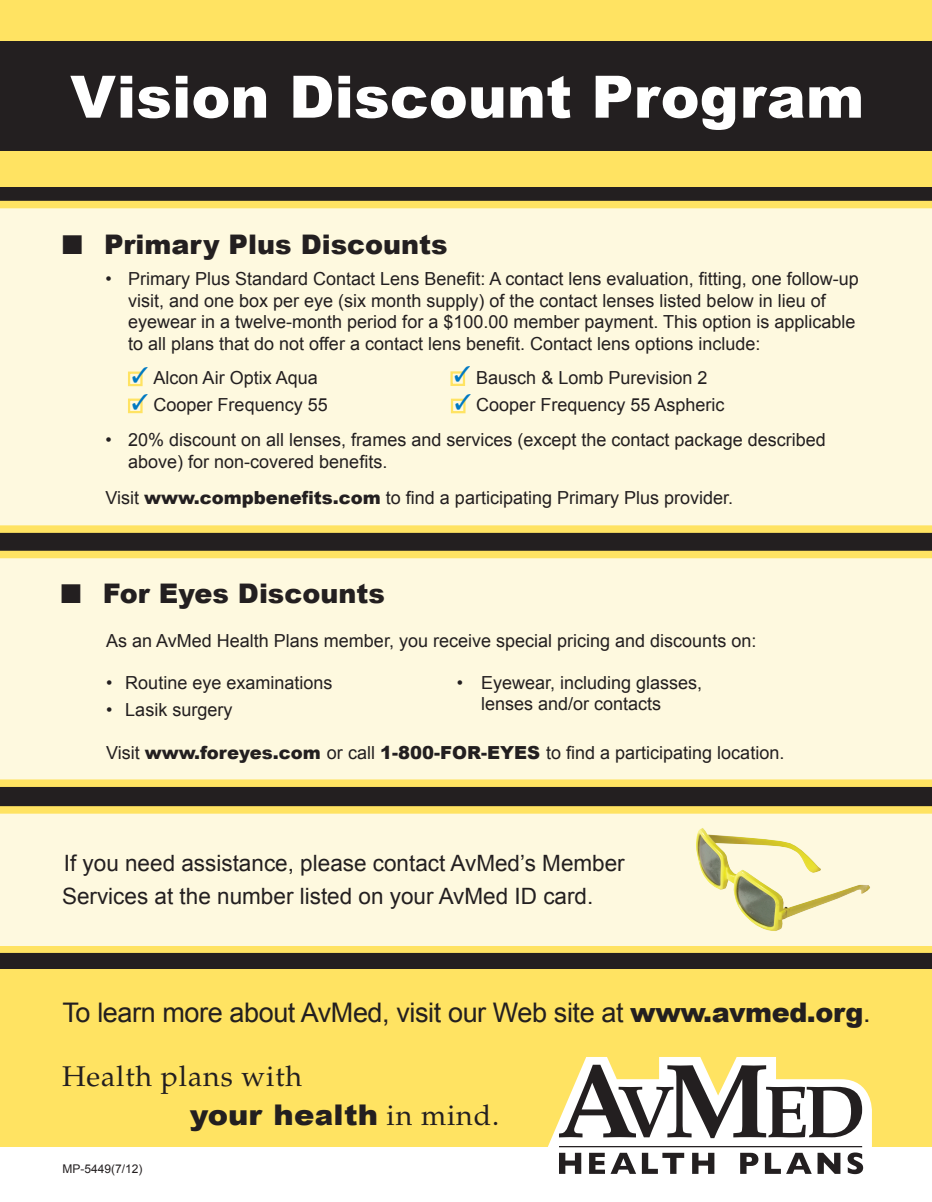
<style>
.page{position:relative;width:932px;height:1202px;background:#fff}
.page>*{position:absolute;margin:0;border:0;box-sizing:border-box;transform-origin:0 0}
.t1{font:900 58.5px "Arial";color:#fff}
.t2{font:900 28.5px "Arial";letter-spacing:.01em;color:#231f20;scale:1.07 1}
.t3{font:28.5px "Palatino";letter-spacing:.03em;color:#231f20}
.t4{font:27px "Arial";letter-spacing:-.015em;color:#231f20}
.t5{font:900 27px "Arial";color:#231f20}
.t6{font:22.5px/33px "Arial";color:#231f20}
.t7{font:18px/21.6px "Arial";color:#231f20}
.t8{font:12px "Arial";color:#231f20}
.s1{font-weight:900}
.s2{font-family:"Palatino";font-weight:400}
</style>
<div class="page">
<div style="left:0;top:151px;width:932px;height:899px;background:#231f20"></div>
<div style="left:0;top:0;width:932px;height:186px;background:#ffe362"></div>
<div style="left:0;top:969px;width:932px;height:178px;background:#ffe362"></div>
<svg style="left:548px;top:1057px;width:324px;height:117px"></svg>
<div style="left:0;top:208px;width:932px;height:320px;background:#fef9df"></div>
<div style="left:0;top:201px;width:932px;height:7px;background:#ffe362"></div>
<div style="left:0;top:525px;width:932px;height:8px;background:#ffe362"></div>
<div style="left:0;top:42px;width:932px;height:109px;background:#231f20"></div>
<div style="left:0;top:558px;width:932px;height:221px;background:#fef9df"></div>
<div style="left:0;top:551px;width:932px;height:7px;background:#ffe362"></div>
<div style="left:0;top:779px;width:932px;height:8px;background:#ffe362"></div>
<div style="left:0;top:945px;width:932px;height:8px;background:#ffe362"></div>
<div style="left:0;top:810px;width:932px;height:136px;background:#fef9df"></div>
<img style="left:696px;top:828px;width:174px;height:103px">
<div style="left:128px;top:371px;width:15px;height:15px;border:2px solid #ffe362"></div>
<div style="left:128px;top:398px;width:15px;height:15px;border:2px solid #ffe362"></div>
<div style="left:450px;top:371px;width:15px;height:15px;border:2px solid #ffe362"></div>
<div style="left:451px;top:399px;width:14px;height:14px;border:2px solid #ffe362"></div>
<div style="left:0;top:806px;width:932px;height:7px;background:#ffe362"></div>
<svg style="left:133px;top:371px;width:10px;height:38px"></svg>
<svg style="left:455px;top:371px;width:11px;height:38px"></svg>
<h1 class="t1" style="left:70px;top:54px;width:795px">Vision Discount Program</h1>
<h3 class="t5" style="left:62px;top:225px;width:387px">■ Primary Plus Discounts</h3>
<p class="t7" style="left:128px;top:268px;width:732px;text-indent:-22px">• Primary Plus Standard Contact Lens Benefit: A contact lens evaluation, fitting, one follow-up visit, and one box per eye (six month supply) of the contact lenses listed below in lieu of eyewear in a twelve-month period for a $100.00 member payment. This option is applicable to all plans that do not offer a contact lens benefit. Contact lens options include:</p>
<p class="t7" style="left:154px;top:367px;width:166px">Alcon Air Optix Aqua</p>
<p class="t7" style="left:476px;top:367px;width:233px">Bausch &amp; Lomb Purevision 2</p>
<p class="t7" style="left:154px;top:394px;width:176px">Cooper Frequency 55</p>
<p class="t7" style="left:476px;top:394px;width:250px">Cooper Frequency 55 Aspheric</p>
<p class="t7" style="left:128px;top:429px;width:699px;text-indent:-22px">• 20% discount on all lenses, frames and services (except the contact package described above) for non-covered benefits.</p>
<p class="t7" style="left:106px;top:486px;width:629px">Visit <span class="s1">www.compbenefits.com</span> to find a participating Primary Plus provider.</p>
<h3 class="t5" style="left:61px;top:574px;width:326px">■ For Eyes Discounts</h3>
<p class="t7" style="left:106px;top:629px;width:651px">As an AvMed Health Plans member, you receive special pricing and discounts on:</p>
<p class="t7" style="left:106px;top:671px;width:228px">• Routine eye examinations</p>
<p class="t7" style="left:457px;top:671px;width:247px">• Eyewear, including glasses,</p>
<p class="t7" style="left:106px;top:698px;width:128px">• Lasik surgery</p>
<p class="t7" style="left:106px;top:742px;width:679px">Visit <span class="s1">www.foreyes.com</span> or call <span class="s1">1-800-FOR-EYES</span> to find a participating location.</p>
<p class="t7" style="left:481px;top:693px;width:182px">lenses and/or contacts</p>
<p class="t6" style="left:62px;top:846px;width:564px">If you need assistance, please contact AvMed’s Member<br>Services at the number listed on your AvMed ID card.</p>
<h3 class="t4" style="left:63px;top:994px;width:809px">To learn more about AvMed, visit our Web site at <span class="s1">www.avmed.org</span>.</h3>
<h2 class="t3" style="left:62px;top:1059px;width:241px">Health plans with</h2>
<h2 class="t2" style="left:190px;top:1094px;width:290px">your health <span class="s2">in mind.</span></h2>
<p class="t8" style="left:63px;top:1160px;width:82px">MP-5449(7/12)</p>
</div>
